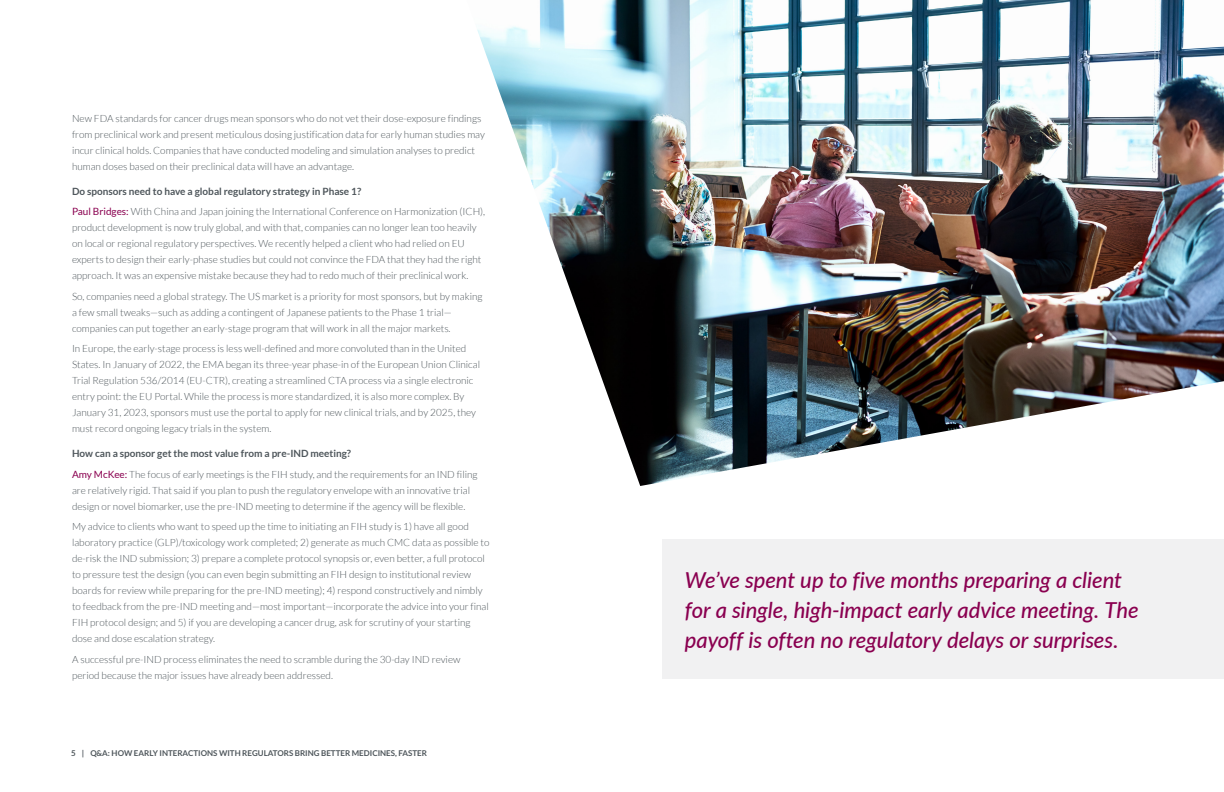
<style>
.page{position:relative;width:1224px;height:792px;background:#fff}
.page>*{position:absolute;margin:0;border:0;box-sizing:border-box;transform-origin:0 0}
.t1{font:italic 500 22px/30px "Lato";letter-spacing:-.005em;color:#8a0050}
.t2{font:300 10px/16px "Lato";color:#4e565b}
.t3{font:700 8px "Lato";color:#4e565b}
.s1{font-weight:700}
.s2{font-weight:400;color:#8a0050}
</style>
<div class="page">
<img style="left:477px;top:0;width:747px;height:486px">
<div style="left:662px;top:539px;width:562px;height:140px;background:#f1f1f2"></div>
<p class="t2" style="left:72px;top:110px;width:415px">New FDA standards for cancer drugs mean sponsors who do not vet their dose-exposure findings from preclinical work and present meticulous dosing justification data for early human studies may incur clinical holds. Companies that have conducted modeling and simulation analyses to predict human doses based on their preclinical data will have an advantage.</p>
<p class="t2" style="left:72px;top:181px;width:415px;line-height:20.5px"><span class="s1">Do sponsors need to have a global regulatory strategy in Phase 1?<br></span><span class="s2">Paul Bridges:</span> With China and Japan joining the International Conference on Harmonization (ICH),</p>
<p class="t2" style="left:72px;top:219px;width:411px">product development is now truly global, and with that, companies can no longer lean too heavily on local or regional regulatory perspectives. We recently helped a client who had relied on EU experts to design their early-phase studies but could not convince the FDA that they had the right approach. It was an expensive mistake because they had to redo much of their preclinical work.</p>
<p class="t2" style="left:72px;top:288px;width:412px">So, companies need a global strategy. The US market is a priority for most sponsors, but by making a few small tweaks—such as adding a contingent of Japanese patients to the Phase 1 trial— companies can put together an early-stage program that will work in all the major markets.</p>
<p class="t2" style="left:72px;top:340px;width:410px">In Europe, the early-stage process is less well-defined and more convoluted than in the United States. In January of 2022, the EMA began its three-year phase-in of the European Union Clinical Trial Regulation 536/2014 (EU-CTR), creating a streamlined CTA process via a single electronic entry point: the EU Portal. While the process is more standardized, it is also more complex. By January 31, 2023, sponsors must use the portal to apply for new clinical trials, and by 2025, they must record ongoing legacy trials in the system.</p>
<p class="t2" style="left:72px;top:443px;width:407px;line-height:20.5px"><span class="s1">How can a sponsor get the most value from a pre-IND meeting?<br></span><span class="s2">Amy McKee:</span> The focus of early meetings is the FIH study, and the requirements for an IND filing</p>
<p class="t2" style="left:72px;top:482px;width:400px">are relatively rigid. That said if you plan to push the regulatory envelope with an innovative trial design or novel biomarker, use the pre-IND meeting to determine if the agency will be flexible.</p>
<p class="t2" style="left:72px;top:518px;width:419px">My advice to clients who want to speed up the time to initiating an FIH study is 1) have all good laboratory practice (GLP)/toxicology work completed; 2) generate as much CMC data as possible to de-risk the IND submission; 3) prepare a complete protocol synopsis or, even better, a full protocol to pressure test the design (you can even begin submitting an FIH design to institutional review boards for review while preparing for the pre-IND meeting); 4) respond constructively and nimbly to feedback from the pre-IND meeting and—most important—incorporate the advice into your final FIH protocol design; and 5) if you are developing a cancer drug, ask for scrutiny of your starting dose and dose escalation strategy.</p>
<p class="t2" style="left:72px;top:651px;width:390px">A successful pre-IND process eliminates the need to scramble during the 30-day IND review period because the major issues have already been addressed.</p>
<p class="t3" style="left:71px;top:749px;width:357px">5 | Q&amp;A: HOW EARLY INTERACTIONS WITH REGULATORS BRING BETTER MEDICINES, FASTER</p>
<h1 class="t1" style="left:685px;top:564px;width:455px">We’ve spent up to five months preparing a client for a single, high-impact early advice meeting. The payoff is often no regulatory delays or surprises.</h1>
</div>
